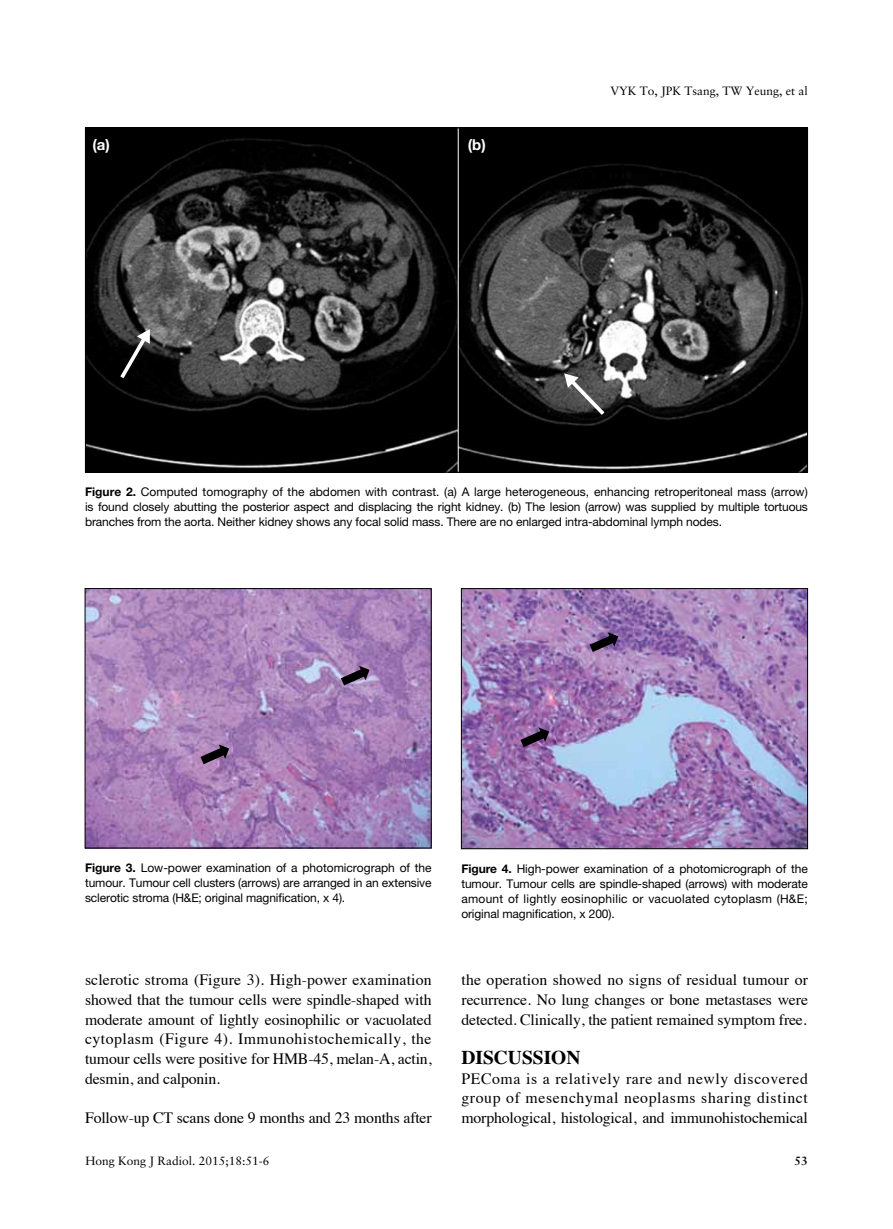
<style>
.page{position:relative;width:893px;height:1229px;background:#fff}
.page>*{position:absolute;margin:0;border:0;box-sizing:border-box;transform-origin:0 0}
.t1{font:700 19.5px "Times";color:#000}
.t2{font:15.75px/19.6px "Times";letter-spacing:-.01em;color:#000;text-align:justify}
.t3{font:700 15px "Helvetica Neue";color:#fff}
.t4{font:12px/15px "Helvetica Neue";letter-spacing:-.01em;color:#000;text-align:justify}
.t5{font:12px "Sabon";color:#000}
.t6{font:700 12px "Sabon";color:#000}
.s1{font-weight:700}
</style>
<div class="page">
<img style="left:87px;top:130px;width:719px;height:340px">
<svg style="left:120px;top:329px;width:30px;height:49px"></svg>
<svg style="left:564px;top:373px;width:40px;height:42px;background:#646464"></svg>
<hr style="left:458px;top:128px;width:1px;height:344px;background:#fff">
<img style="left:87px;top:590px;width:343px;height:256px">
<div style="left:85px;top:588px;width:347px;height:260px;border:1px solid #000"></div>
<img style="left:463px;top:590px;width:343px;height:257px">
<div style="left:461px;top:588px;width:347px;height:261px;border:1px solid #000"></div>
<svg style="left:200px;top:744px;width:29px;height:20px"></svg>
<svg style="left:341px;top:666px;width:28px;height:19px"></svg>
<svg style="left:590px;top:632px;width:28px;height:20px"></svg>
<svg style="left:520px;top:727px;width:29px;height:20px"></svg>
<p class="t3" style="left:92px;top:136px;width:19px">(a)</p>
<p class="t3" style="left:468px;top:136px;width:20px">(b)</p>
<p class="t5" style="left:611px;top:84px;width:199px">VYK To, JPK Tsang, TW Yeung, et al</p>
<p class="t4" style="left:85px;top:484px;width:724px"><span class="s1">Figure 2.</span> Computed tomography of the abdomen with contrast. (a) A large heterogeneous, enhancing retroperitoneal mass (arrow) is found closely abutting the posterior aspect and displacing the right kidney. (b) The lesion (arrow) was supplied by multiple tortuous branches from the aorta. Neither kidney shows any focal solid mass. There are no enlarged intra-abdominal lymph nodes.</p>
<p class="t4" style="left:85px;top:860px;width:348px"><span class="s1">Figure 3.</span> Low-power examination of a photomicrograph of the tumour. Tumour cell clusters (arrows) are arranged in an extensive sclerotic stroma (H&amp;E; original magnification, x 4).</p>
<p class="t4" style="left:461px;top:861px;width:348px"><span class="s1">Figure 4.</span> High-power examination of a photomicrograph of the tumour. Tumour cells are spindle-shaped (arrows) with moderate amount of lightly eosinophilic or vacuolated cytoplasm (H&amp;E; original magnification, x 200).</p>
<p class="t2" style="left:85px;top:969px;width:348px">sclerotic stroma (Figure 3). High-power examination showed that the tumour cells were spindle-shaped with moderate amount of lightly eosinophilic or vacuolated cytoplasm (Figure 4). Immunohistochemically, the tumour cells were positive for HMB-45, melan-A, actin, desmin, and calponin.</p>
<h2 class="t2" style="left:85px;top:1106px;width:348px">Follow-up CT scans done 9 months and 23 months after</h2>
<h2 class="t2" style="left:461px;top:969px;width:348px">the operation showed no signs of residual tumour or recurrence. No lung changes or bone metastases were detected. Clinically, the patient remained symptom free.</h2>
<h1 class="t1" style="left:461px;top:1039px;width:121px">DISCUSSION</h1>
<h2 class="t2" style="left:461px;top:1067px;width:348px">PEComa is a relatively rare and newly discovered group of mesenchymal neoplasms sharing distinct morphological, histological, and immunohistochemical</h2>
<p class="t5" style="left:85px;top:1153px;width:186px">Hong Kong J Radiol. 2015;18:51-6</p>
<p class="t6" style="left:794px;top:1153px;width:15px">53</p>
</div>
